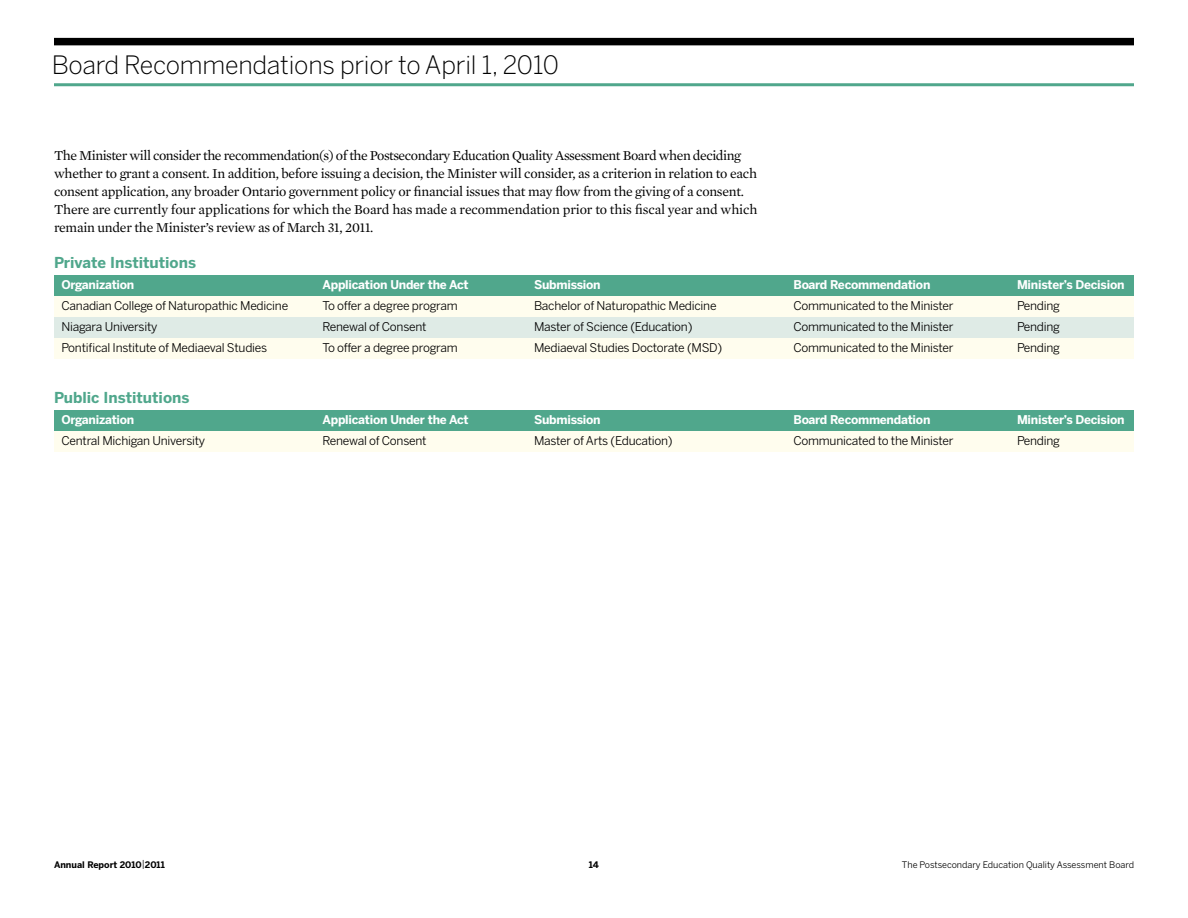
<style>
.page{position:relative;width:1188px;height:918px;background:#fff}
.page>*{position:absolute;margin:0;border:0;box-sizing:border-box;transform-origin:0 0}
.t1{font:300 25.2px "Benton Sans";letter-spacing:-.01em;color:#000}
.t2{font:700 15px "Benton Sans";color:#50a78c}
.t3{font:13.8px/18px "Mercury Text G1 Roman";letter-spacing:-.02em;color:#000}
.t4{font:12px "Benton Sans";letter-spacing:-.02em;color:#000}
.t5{font:700 12px "Benton Sans";letter-spacing:-.02em;color:#fff}
.t6{font:9px "Benton Sans";color:#000}
.t7{font:700 9px "Benton Sans";color:#000}
.s1{font-weight:400;font-size:9.6px}
</style>
<div class="page">
<div style="left:54px;top:275px;width:1080px;height:21px;background:#50a78c"></div>
<div style="left:54px;top:410px;width:1080px;height:21px;background:#50a78c"></div>
<div style="left:54px;top:296px;width:1080px;height:21px;background:#fffdee"></div>
<div style="left:54px;top:431px;width:1080px;height:21px;background:#fffdee"></div>
<div style="left:54px;top:338px;width:1080px;height:21px;background:#fffdee"></div>
<div style="left:54px;top:317px;width:1080px;height:21px;background:#dfebe6"></div>
<div style="left:54px;top:38px;width:1080px;height:7px;background:#000"></div>
<hr style="left:54px;top:83px;width:1080px;height:3px;background:#50a78c">
<h1 class="t1" style="left:52px;top:50px;width:509px">Board Recommendations prior to April 1, 2010</h1>
<p class="t3" style="left:54px;top:147px;width:705px">The Minister will consider the recommendation(s) of the Postsecondary Education Quality Assessment Board when deciding whether to grant a consent. In addition, before issuing a decision, the Minister will consider, as a criterion in relation to each consent application, any broader Ontario government policy or financial issues that may flow from the giving of a consent.<br>There are currently four applications for which the Board has made a recommendation prior to this fiscal year and which remain under the Minister’s review as of March 31, 2011.</p>
<p class="t2" style="left:54px;top:254px;width:144px">Private Institutions</p>
<p class="t5" style="left:62px;top:278px;width:74px">Organization</p>
<p class="t5" style="left:322px;top:278px;width:148px">Application Under the Act</p>
<p class="t5" style="left:534px;top:278px;width:68px">Submission</p>
<p class="t5" style="left:794px;top:278px;width:138px">Board Recommendation</p>
<p class="t5" style="left:1017px;top:278px;width:109px">Minister’s Decision</p>
<p class="t4" style="left:62px;top:299px;width:228px">Canadian College of Naturopathic Medicine</p>
<p class="t4" style="left:322px;top:299px;width:137px">To offer a degree program</p>
<p class="t4" style="left:534px;top:299px;width:184px">Bachelor of Naturopathic Medicine</p>
<p class="t4" style="left:794px;top:299px;width:162px">Communicated to the Minister</p>
<p class="t4" style="left:1017px;top:299px;width:44px">Pending</p>
<p class="t4" style="left:62px;top:320px;width:97px">Niagara University</p>
<p class="t4" style="left:322px;top:320px;width:106px">Renewal of Consent</p>
<p class="t4" style="left:534px;top:320px;width:160px">Master of Science (Education)</p>
<p class="t4" style="left:794px;top:320px;width:162px">Communicated to the Minister</p>
<p class="t4" style="left:1017px;top:320px;width:44px">Pending</p>
<p class="t4" style="left:62px;top:341px;width:207px">Pontifical Institute of Mediaeval Studies</p>
<p class="t4" style="left:322px;top:341px;width:137px">To offer a degree program</p>
<p class="t4" style="left:534px;top:341px;width:190px">Mediaeval Studies Doctorate (MSD)</p>
<p class="t4" style="left:794px;top:341px;width:162px">Communicated to the Minister</p>
<p class="t4" style="left:1017px;top:341px;width:44px">Pending</p>
<p class="t2" style="left:54px;top:389px;width:137px">Public Institutions</p>
<p class="t5" style="left:62px;top:413px;width:74px">Organization</p>
<p class="t5" style="left:322px;top:413px;width:148px">Application Under the Act</p>
<p class="t5" style="left:534px;top:413px;width:68px">Submission</p>
<p class="t5" style="left:794px;top:413px;width:138px">Board Recommendation</p>
<p class="t5" style="left:1017px;top:413px;width:109px">Minister’s Decision</p>
<p class="t4" style="left:62px;top:434px;width:145px">Central Michigan University</p>
<p class="t4" style="left:322px;top:434px;width:106px">Renewal of Consent</p>
<p class="t4" style="left:534px;top:434px;width:140px">Master of Arts (Education)</p>
<p class="t4" style="left:794px;top:434px;width:162px">Communicated to the Minister</p>
<p class="t4" style="left:1017px;top:434px;width:44px">Pending</p>
<p class="t7" style="left:54px;top:859px;width:112px">Annual Report 2010<span class="s1">|</span>2011</p>
<p class="t7" style="left:589px;top:859px;width:12px">14</p>
<p class="t6" style="left:902px;top:859px;width:234px">The Postsecondary Education Quality Assessment Board</p>
</div>
